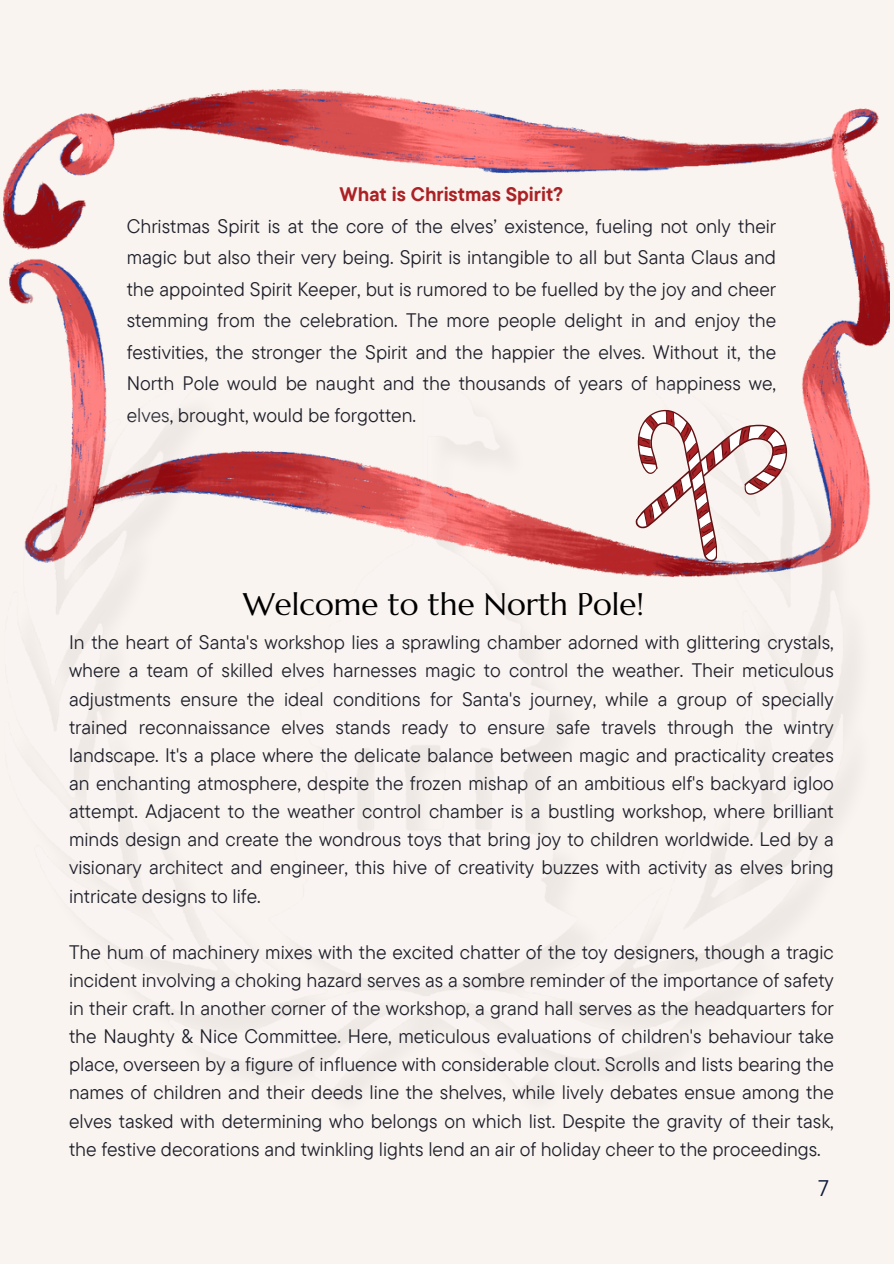
<style>
.page{position:relative;width:894px;height:1264px;background:#fff}
.page>*{position:absolute;margin:0;border:0;box-sizing:border-box;transform-origin:0 0}
.t1{font:31.2px "Marcellus";color:#000}
.t2{font:22.5px "TT Commons Pro";color:#0f1a3a}
.t3{font:19.5px/28.2px "TT Commons Pro";color:#1e202b;text-align:justify}
.t4{font:700 19.5px "TT Commons Pro";color:#ab2226}
</style>
<div class="page">
<div style="left:0;top:0;width:893px;height:1263px;background:#faf4f0"></div>
<img style="left:3px;top:89px;width:886px;height:225px">
<img style="left:24px;top:314px;width:866px;height:778px">
<svg style="left:632px;top:393px;width:168px;height:184px"></svg>
<p class="t4" style="left:339px;top:182px;width:225px">What is Christmas Spirit?</p>
<p class="t3" style="left:127px;top:210px;width:650px;line-height:31.5px">Christmas Spirit is at the core of the elves’ existence, fueling not only their magic but also their very being. Spirit is intangible to all but Santa Claus and the appointed Spirit Keeper, but is rumored to be fuelled by the joy and cheer stemming from the celebration. The more people delight in and enjoy the festivities, the stronger the Spirit and the happier the elves. Without it, the North Pole would be naught and the thousands of years of happiness we, elves, brought, would be forgotten.</p>
<h1 class="t1" style="left:243px;top:584px;width:402px">Welcome to the North Pole!</h1>
<p class="t3" style="left:69px;top:628px;width:766px">In the heart of Santa's workshop lies a sprawling chamber adorned with glittering crystals, where a team of skilled elves harnesses magic to control the weather. Their meticulous adjustments ensure the ideal conditions for Santa's journey, while a group of specially trained reconnaissance elves stands ready to ensure safe travels through the wintry landscape. It's a place where the delicate balance between magic and practicality creates an enchanting atmosphere, despite the frozen mishap of an ambitious elf's backyard igloo attempt. Adjacent to the weather control chamber is a bustling workshop, where brilliant minds design and create the wondrous toys that bring joy to children worldwide. Led by a visionary architect and engineer, this hive of creativity buzzes with activity as elves bring intricate designs to life.</p>
<p class="t3" style="left:69px;top:937px;width:766px">The hum of machinery mixes with the excited chatter of the toy designers, though a tragic incident involving a choking hazard serves as a sombre reminder of the importance of safety in their craft. In another corner of the workshop, a grand hall serves as the headquarters for the Naughty &amp; Nice Committee. Here, meticulous evaluations of children's behaviour take place, overseen by a figure of influence with considerable clout. Scrolls and lists bearing the names of children and their deeds line the shelves, while lively debates ensue among the elves tasked with determining who belongs on which list. Despite the gravity of their task, the festive decorations and twinkling lights lend an air of holiday cheer to the proceedings.</p>
<p class="t2" style="left:818px;top:1173px;width:13px">7</p>
</div>
